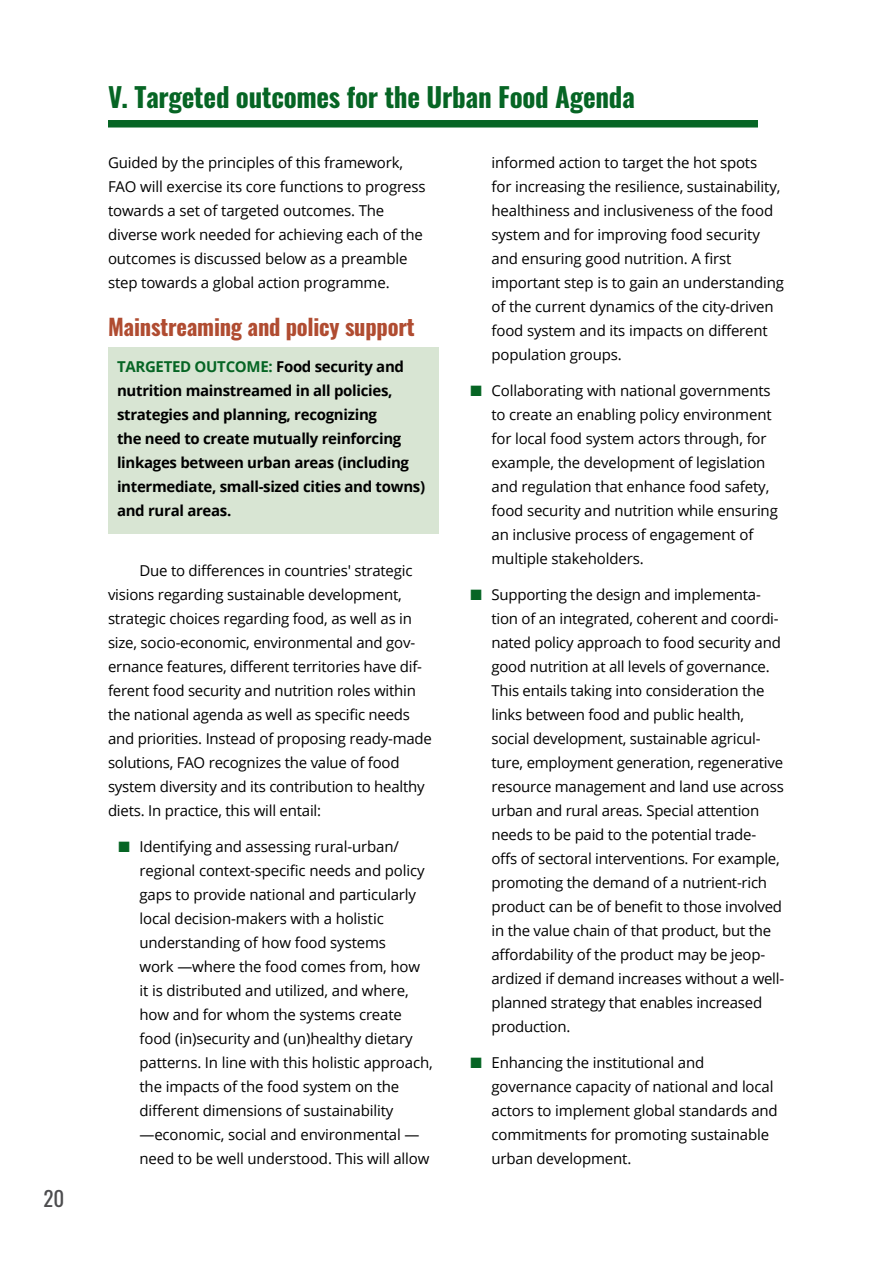
<style>
.page{position:relative;width:893px;height:1263px;background:#fff}
.page>*{position:absolute;margin:0;border:0;box-sizing:border-box;transform-origin:0 0}
.t1{font:700 27px "Oswald";letter-spacing:-.01em;color:#066524}
.t2{font:700 22.5px "Oswald";letter-spacing:-.01em;color:#b04c31}
.t3{font:21px "Oswald";color:#4d4d4f}
.t4{font:15px/24px "Open Sans";letter-spacing:-.01em;color:#000}
.t5{font:700 15px/24px "Open Sans";letter-spacing:-.02em;color:#000}
.s1{color:#066524}
</style>
<div class="page">
<div style="left:108px;top:120px;width:650px;height:8px;background:#066524"></div>
<div style="left:108px;top:347px;width:331px;height:186px;background:#d8e5d3"></div>
<h3 class="t3" style="left:44px;top:1180px;width:22px">20</h3>
<h1 class="t1" style="left:108px;top:83px;width:528px">V. Targeted outcomes for the Urban Food Agenda</h1>
<p class="t4" style="left:108px;top:150px;width:319px">Guided by the principles of this framework, FAO will exercise its core functions to progress towards a set of targeted outcomes. The diverse work needed for achieving each of the outcomes is discussed below as a preamble step towards a global action programme.</p>
<h2 class="t2" style="left:108px;top:315px;width:308px">Mainstreaming and policy support</h2>
<p class="t5" style="left:117px;top:354px;width:310px"><span class="s1">TARGETED OUTCOME:</span> Food security and nutrition mainstreamed in all policies, strategies and planning, recognizing<br>the need to create mutually reinforcing linkages between urban areas (including intermediate, small-sized cities and towns) and rural areas.</p>
<p class="t4" style="left:108px;top:558px;width:325px;text-indent:32px">Due to differences in countries' strategic visions regarding sustainable development, strategic choices regarding food, as well as in size, socio-economic, environmental and gov&shy;ernance features, different territories have dif&shy;ferent food security and nutrition roles within the national agenda as well as specific needs and priorities. Instead of proposing ready-made solutions, FAO recognizes the value of food system diversity and its contribution to healthy diets. In practice, this will entail:</p>
<p class="t4" style="left:140px;top:834px;width:295px;text-indent:-21px"><span class="s1">■</span> Identifying and assessing rural-urban/ regional context-specific needs and policy gaps to provide national and particularly local decision-makers with a holistic understanding of how food systems<br>work —where the food comes from, how it is distributed and utilized, and where, how and for whom the systems create food (in)security and (un)healthy dietary patterns. In line with this holistic approach, the impacts of the food system on the different dimensions of sustainability —economic, social and environmental — need to be well understood. This will allow</p>
<p class="t4" style="left:491px;top:150px;width:294px">informed action to target the hot spots<br>for increasing the resilience, sustainability, healthiness and inclusiveness of the food system and for improving food security and ensuring good nutrition. A first important step is to gain an understanding of the current dynamics of the city-driven food system and its impacts on different population groups.</p>
<p class="t4" style="left:491px;top:378px;width:288px;text-indent:-21px"><span class="s1">■</span> Collaborating with national governments to create an enabling policy environment for local food system actors through, for example, the development of legislation and regulation that enhance food safety, food security and nutrition while ensuring an inclusive process of engagement of multiple stakeholders.</p>
<p class="t4" style="left:491px;top:582px;width:294px;text-indent:-21px"><span class="s1">■</span> Supporting the design and implementa&shy;tion of an integrated, coherent and coordi&shy;nated policy approach to food security and good nutrition at all levels of governance.<br>This entails taking into consideration the links between food and public health, social development, sustainable agricul&shy;ture, employment generation, regenerative resource management and land use across urban and rural areas. Special attention needs to be paid to the potential trade&shy;offs of sectoral interventions. For example, promoting the demand of a nutrient-rich product can be of benefit to those involved in the value chain of that product, but the affordability of the product may be jeop&shy;ardized if demand increases without a well&shy;planned strategy that enables increased production.</p>
<p class="t4" style="left:491px;top:1050px;width:288px;text-indent:-21px"><span class="s1">■</span> Enhancing the institutional and governance capacity of national and local actors to implement global standards and commitments for promoting sustainable urban development.</p>
</div>
